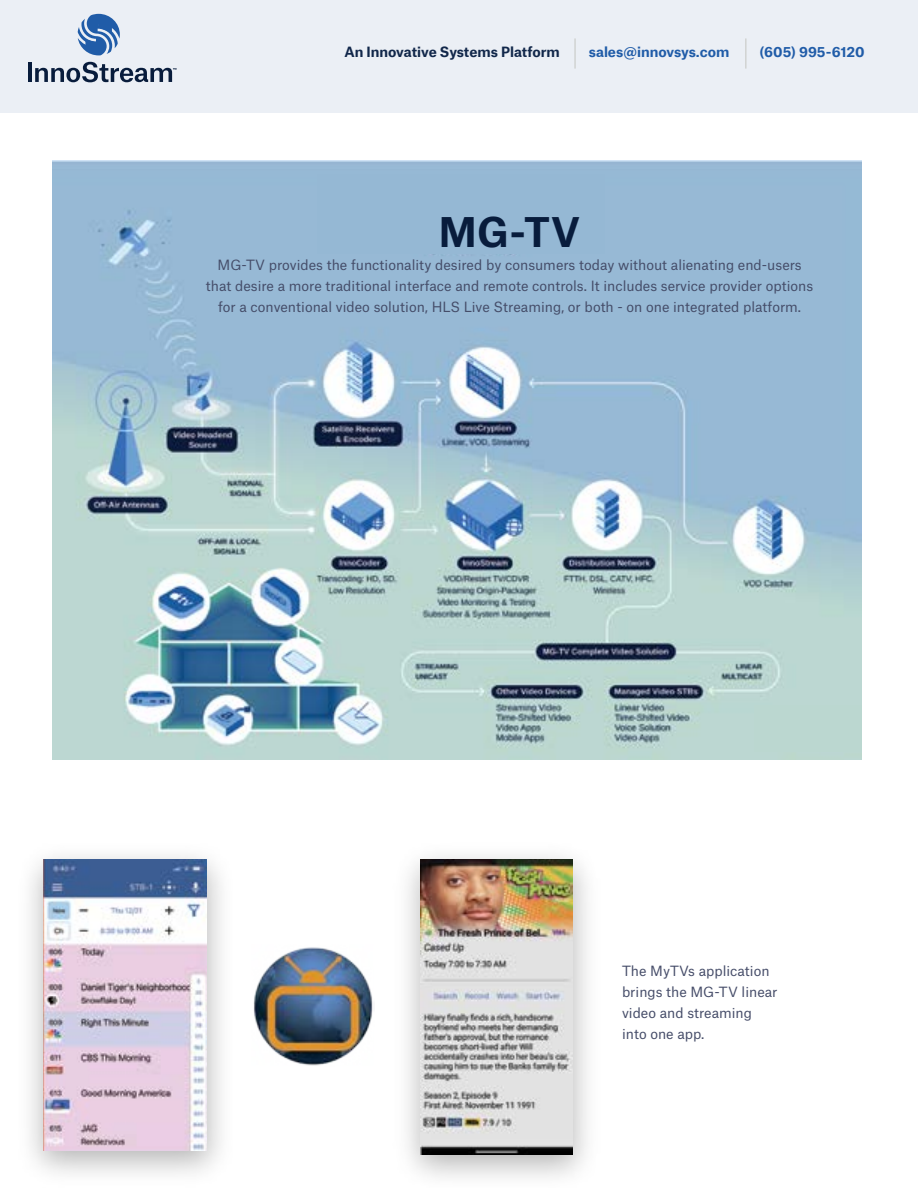
<style>
.page{position:relative;width:918px;height:1188px;background:#fff}
.page>*{position:absolute;margin:0;border:0;box-sizing:border-box;transform-origin:0 0}
.t1{font:700 39.15px "Atlas Grotesk Web";color:#081c3c}
.t2{font:13.5px/21px "Atlas Grotesk";color:#454d69;text-align:center}
.t3{font:13.5px/21px "Atlas Grotesk";color:#464d69}
.t4{font:700 13.5px "Atlas Grotesk Web";color:#205ca8}
.t5{font:700 13.5px "Atlas Grotesk Web";color:#11274a}
</style>
<div class="page">
<div style="left:0;top:0;width:918px;height:113px;background:#ebeff5"></div>
<svg style="left:78px;top:14px;width:42px;height:41px"></svg>
<hr style="left:28px;top:62px;width:3px;height:20px;background:#081c3c">
<svg style="left:35px;top:62px;width:141px;height:20px"></svg>
<hr style="left:574px;top:38px;width:2px;height:31px;background:#d1d3d2">
<hr style="left:745px;top:38px;width:2px;height:31px;background:#d1d3d2">
<img style="left:30px;top:855px;width:192px;height:319px">
<img style="left:44px;top:860px;width:162px;height:291px">
<img style="left:407px;top:855px;width:180px;height:323px">
<img style="left:421px;top:860px;width:152px;height:294px">
<img style="left:52px;top:161px;width:809px;height:599px">
<div style="left:754px;top:706px;width:107px;height:46px;background:#bbd7d0"></div>
<div style="left:317px;top:175px;width:288px;height:79px;background:#95b8d4"></div>
<img style="left:253px;top:947px;width:120px;height:119px">
<p class="t5" style="left:344px;top:40px;width:217px">An Innovative Systems Platform</p>
<p class="t4" style="left:589px;top:40px;width:142px">sales@innovsys.com</p>
<p class="t4" style="left:760px;top:40px;width:107px">(605) 995-6120</p>
<h1 class="t1" style="left:439px;top:200px;width:143px">MG-TV</h1>
<p class="t2" style="left:206px;top:253px;width:609px">MG-TV provides the functionality desired by consumers today without alienating end-users that desire a more traditional interface and remote controls. It includes service provider options for a conventional video solution, HLS Live Streaming, or both - on one integrated platform.</p>
<p class="t3" style="left:622px;top:959px;width:157px">The MyTVs application brings the MG-TV linear video and streaming into one app.</p>
</div>
